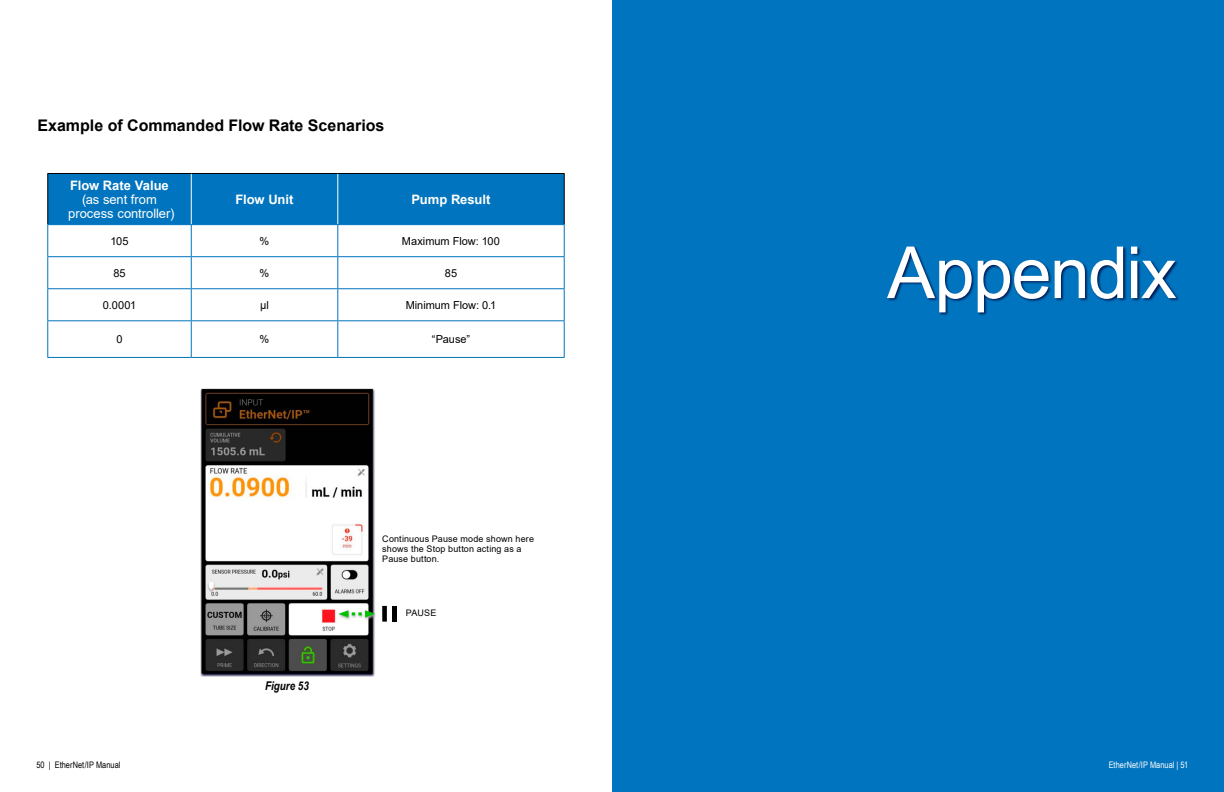
<style>
.page{position:relative;width:1224px;height:792px;background:#fff}
.page>*{position:absolute;margin:0;border:0;box-sizing:border-box;transform-origin:0 0}
.headers_white{font:72px "Arial";letter-spacing:-.02em;color:#fff}
.Subhead_01{font:700 16px "Arial";color:#000}
.table_headers{font:700 13px "Arial";letter-spacing:-.005em;color:#fff}
.table_headers-2{font:13px/14px "Arial";letter-spacing:-.005em;color:#fff;text-align:center}
.text_figures_center{font:italic 700 12px "Arial Narrow";color:#000}
.table_text_centered{font:11px "Arial";letter-spacing:-.005em;color:#000}
.text_captioin_left{font:9px/10px "Arial";letter-spacing:.015em;color:#000}
.page_footers_left_white{font:9px "Arial Narrow";letter-spacing:.005em;color:#fff}
.t1{font:9px "Arial Narrow";letter-spacing:.005em;color:#000}
</style>
<div class="page">
<div style="left:612px;top:0;width:612px;height:792px;background:#0074be"></div>
<div style="left:887px;top:246px;width:293px;height:70px;background:#000035;opacity:.75"></div>
<div style="left:48px;top:174px;width:516px;height:50px;background:#0074be"></div>
<hr style="left:191px;top:174px;width:1px;height:50px;background:#fff">
<hr style="left:337px;top:174px;width:1px;height:50px;background:#fff">
<hr style="left:47px;top:173px;width:144px;height:1px;background:#000">
<hr style="left:47px;top:174px;width:1px;height:50px;background:#000">
<hr style="left:191px;top:173px;width:147px;height:1px;background:#000">
<hr style="left:338px;top:173px;width:227px;height:1px;background:#000">
<hr style="left:564px;top:174px;width:1px;height:50px;background:#000">
<hr style="left:47px;top:224px;width:144px;height:1px;background:#0074be">
<hr style="left:47px;top:225px;width:1px;height:31px;background:#0074be">
<hr style="left:191px;top:224px;width:147px;height:1px;background:#0074be">
<hr style="left:191px;top:225px;width:1px;height:31px;background:#0074be">
<hr style="left:338px;top:224px;width:227px;height:1px;background:#0074be">
<hr style="left:337px;top:225px;width:1px;height:31px;background:#0074be">
<hr style="left:564px;top:225px;width:1px;height:31px;background:#0074be">
<hr style="left:47px;top:256px;width:144px;height:1px;background:#0074be">
<hr style="left:47px;top:257px;width:1px;height:31px;background:#0074be">
<hr style="left:191px;top:256px;width:147px;height:1px;background:#0074be">
<hr style="left:191px;top:257px;width:1px;height:31px;background:#0074be">
<hr style="left:338px;top:256px;width:227px;height:1px;background:#0074be">
<hr style="left:337px;top:257px;width:1px;height:31px;background:#0074be">
<hr style="left:564px;top:257px;width:1px;height:31px;background:#0074be">
<hr style="left:47px;top:288px;width:144px;height:1px;background:#0074be">
<hr style="left:47px;top:289px;width:1px;height:31px;background:#0074be">
<hr style="left:191px;top:288px;width:147px;height:1px;background:#0074be">
<hr style="left:191px;top:289px;width:1px;height:31px;background:#0074be">
<hr style="left:338px;top:288px;width:227px;height:1px;background:#0074be">
<hr style="left:337px;top:289px;width:1px;height:31px;background:#0074be">
<hr style="left:564px;top:289px;width:1px;height:31px;background:#0074be">
<hr style="left:47px;top:320px;width:144px;height:1px;background:#0074be">
<hr style="left:47px;top:321px;width:1px;height:36px;background:#0074be">
<hr style="left:191px;top:320px;width:147px;height:1px;background:#0074be">
<hr style="left:191px;top:321px;width:1px;height:36px;background:#0074be">
<hr style="left:338px;top:320px;width:227px;height:1px;background:#0074be">
<hr style="left:337px;top:321px;width:1px;height:36px;background:#0074be">
<hr style="left:564px;top:321px;width:1px;height:36px;background:#0074be">
<hr style="left:47px;top:357px;width:144px;height:1px;background:#0074be">
<hr style="left:191px;top:357px;width:147px;height:1px;background:#0074be">
<hr style="left:338px;top:357px;width:227px;height:1px;background:#0074be">
<svg style="left:200px;top:388px;width:175px;height:289px;background:#91919e"></svg>
<img style="left:204px;top:391px;width:167px;height:280px">
<div style="left:202px;top:389px;width:171px;height:284px;border:1px solid #000"></div>
<div style="left:382px;top:606px;width:5px;height:16px;background:#000"></div>
<hr style="left:392px;top:606px;width:4px;height:16px;background:#000">
<svg style="left:337px;top:609px;width:39px;height:12px"></svg>
<svg style="left:338px;top:610px;width:37px;height:8px"></svg>
<p class="Subhead_01" style="left:37px;top:114px;width:349px">Example of Commanded Flow Rate Scenarios</p>
<p class="table_headers" style="left:70px;top:176px;width:100px">Flow Rate Value</p>
<p class="table_headers-2" style="left:68px;top:192px;width:108px">(as sent from process controller)</p>
<p class="table_headers" style="left:236px;top:190px;width:60px">Flow Unit</p>
<p class="table_headers" style="left:412px;top:190px;width:81px">Pump Result</p>
<p class="table_text_centered" style="left:110px;top:233px;width:20px">105</p>
<p class="table_text_centered" style="left:260px;top:233px;width:11px">%</p>
<p class="table_text_centered" style="left:402px;top:233px;width:100px">Maximum Flow: 100</p>
<p class="table_text_centered" style="left:113px;top:265px;width:14px">85</p>
<p class="table_text_centered" style="left:260px;top:265px;width:11px">%</p>
<p class="table_text_centered" style="left:445px;top:265px;width:14px">85</p>
<p class="table_text_centered" style="left:103px;top:297px;width:35px">0.0001</p>
<p class="table_text_centered" style="left:260px;top:297px;width:10px">µl</p>
<p class="table_text_centered" style="left:406px;top:297px;width:92px">Minimum Flow: 0.1</p>
<p class="table_text_centered" style="left:116px;top:332px;width:8px">0</p>
<p class="table_text_centered" style="left:260px;top:332px;width:11px">%</p>
<p class="table_text_centered" style="left:432px;top:332px;width:40px">“Pause”</p>
<p class="text_captioin_left" style="left:382px;top:534px;width:153px">Continuous Pause mode shown here</p>
<p class="text_captioin_left" style="left:382px;top:544px;width:141px">shows the Stop button acting as a<br>Pause button.</p>
<p class="t1" style="left:36px;top:758px;width:86px">50 | EtherNet/IP Manual</p>
<p class="text_figures_center" style="left:265px;top:677px;width:45px">Figure 53</p>
<p class="text_captioin_left" style="left:406px;top:607px;width:32px">PAUSE</p>
<p class="headers_white" style="left:887px;top:223px;width:291px">Appendix</p>
<p class="page_footers_left_white" style="left:1109px;top:758px;width:81px">EtherNet/IP Manual | 51</p>
</div>
